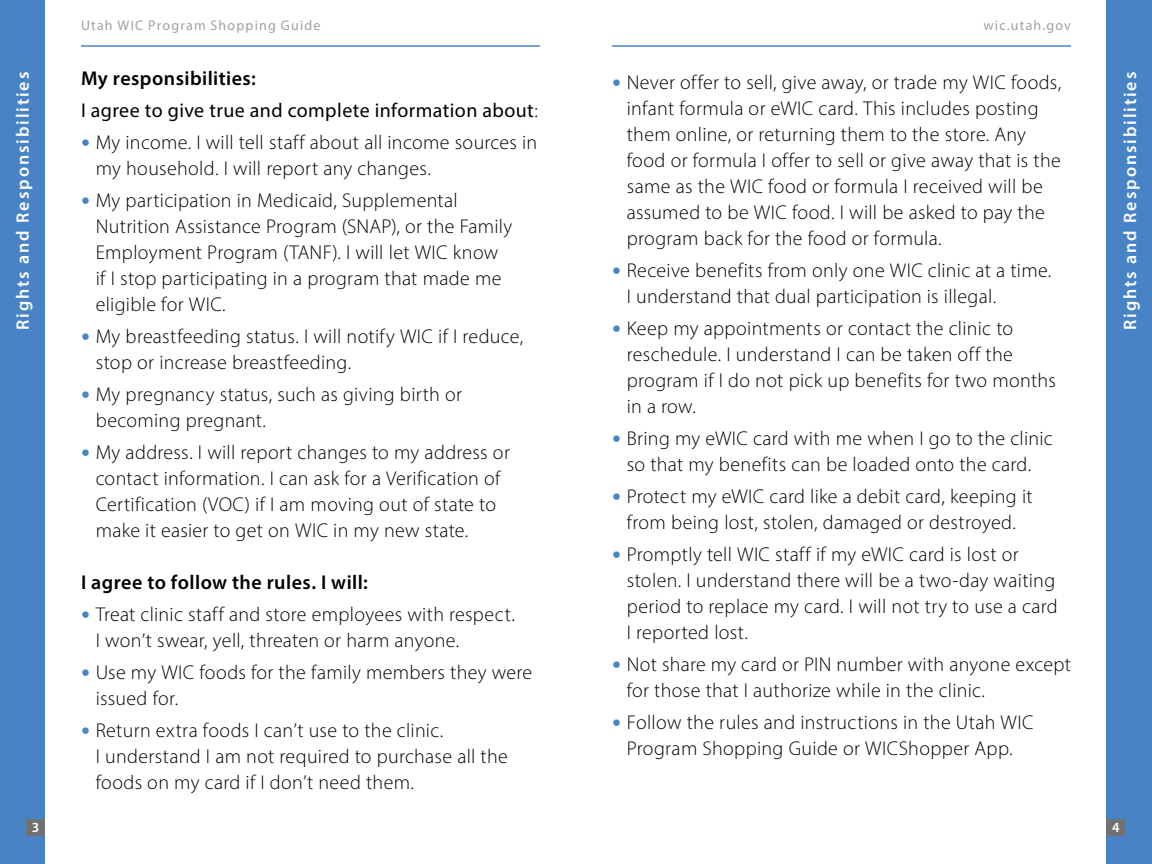
<style>
.page{position:relative;width:1152px;height:864px;background:#fff}
.page>*{position:absolute;margin:0;border:0;box-sizing:border-box;transform-origin:0 0}
.t1{font:300 20px/26px "Myriad Pro";letter-spacing:.015em;color:#000}
.t2{font:20px/32px "Myriad Pro";letter-spacing:.02em;color:#000}
.t3{font:600 20px "Myriad Pro";letter-spacing:.02em;color:#000}
.t4{font:600 18px "Myriad Pro";letter-spacing:.105em;color:#fff}
.t5{font:14px "Myriad Pro";letter-spacing:.085em;color:#a1a1a4}
.t6{font:600 14px "Myriad Pro";color:#fff}
.s1{font-weight:600}
.s2{font-weight:300}
.s3{font-family:"Helvetica Neue";font-size:18px;color:#4884c5}
</style>
<div class="page">
<hr style="left:81px;top:45px;width:459px;height:2px;background:#4884c5">
<hr style="left:612px;top:45px;width:459px;height:2px;background:#4884c5">
<div style="left:1107px;top:0;width:45px;height:864px;background:#4884c5"></div>
<div style="left:0;top:0;width:45px;height:864px;background:#4884c5"></div>
<div style="left:1107px;top:819px;width:18px;height:17px;background:#717073"></div>
<div style="left:26px;top:819px;width:19px;height:17px;background:#717073"></div>
<p class="t4" style="left:11px;top:330px;width:260px;rotate:-90deg">Rights and Responsibilities</p>
<p class="t5" style="left:81px;top:16px;width:241px">Utah WIC Program Shopping Guide</p>
<p class="t5" style="left:983px;top:16px;width:89px">wic.utah.gov</p>
<p class="t2" style="left:81px;top:62px;width:458px"><span class="s1">My responsibilities:<br></span>I agree to give true and complete information about<span class="s2">:</span></p>
<p class="t1" style="left:96px;top:129px;width:443px;text-indent:-15px"><span class="s3">•</span> My income. I will tell staff about all income sources in my household. I will report any changes.</p>
<p class="t1" style="left:96px;top:187px;width:418px;text-indent:-15px"><span class="s3">•</span> My participation in Medicaid, Supplemental Nutrition Assistance Program (SNAP), or the Family Employment Program (TANF). I will let WIC know if I stop participating in a program that made me eligible for WIC.</p>
<p class="t1" style="left:96px;top:323px;width:429px;text-indent:-15px"><span class="s3">•</span> My breastfeeding status. I will notify WIC if I reduce, stop or increase breastfeeding.</p>
<p class="t1" style="left:96px;top:381px;width:368px;text-indent:-15px"><span class="s3">•</span> My pregnancy status, such as giving birth or becoming pregnant.</p>
<p class="t1" style="left:96px;top:439px;width:416px;text-indent:-15px"><span class="s3">•</span> My address. I will report changes to my address or contact information. I can ask for a Verification of Certification (VOC) if I am moving out of state to make it easier to get on WIC in my new state.</p>
<p class="t3" style="left:81px;top:570px;width:289px">I agree to follow the rules. I will:</p>
<p class="t1" style="left:96px;top:601px;width:421px;text-indent:-15px"><span class="s3">•</span> Treat clinic staff and store employees with respect.<br>I won’t swear, yell, threaten or harm anyone.</p>
<p class="t1" style="left:96px;top:659px;width:438px;text-indent:-15px"><span class="s3">•</span> Use my WIC foods for the family members they were issued for.</p>
<p class="t1" style="left:96px;top:717px;width:414px;text-indent:-15px"><span class="s3">•</span> Return extra foods I can’t use to the clinic.<br>I understand I am not required to purchase all the foods on my card if I don’t need them.</p>
<p class="t1" style="left:627px;top:70px;width:436px;text-indent:-15px"><span class="s3">•</span> Never offer to sell, give away, or trade my WIC foods, infant formula or eWIC card. This includes posting them online, or returning them to the store. Any food or formula I offer to sell or give away that is the same as the WIC food or formula I received will be assumed to be WIC food. I will be asked to pay the program back for the food or formula.</p>
<p class="t1" style="left:627px;top:258px;width:426px;text-indent:-15px"><span class="s3">•</span> Receive benefits from only one WIC clinic at a time.<br>I understand that dual participation is illegal.</p>
<p class="t1" style="left:627px;top:316px;width:431px;text-indent:-15px"><span class="s3">•</span> Keep my appointments or contact the clinic to reschedule. I understand I can be taken off the program if I do not pick up benefits for two months in a row.</p>
<p class="t1" style="left:612px;top:426px;width:442px;text-align:center"><span class="s3">•</span> Bring my eWIC card with me when I go to the clinic so that my benefits can be loaded onto the card.</p>
<p class="t1" style="left:612px;top:484px;width:422px;text-align:center"><span class="s3">•</span> Protect my eWIC card like a debit card, keeping it from being lost, stolen, damaged or destroyed.</p>
<p class="t1" style="left:627px;top:542px;width:433px;text-indent:-15px"><span class="s3">•</span> Promptly tell WIC staff if my eWIC card is lost or stolen. I understand there will be a two-day waiting period to replace my card. I will not try to use a card I reported lost.</p>
<p class="t1" style="left:627px;top:652px;width:446px;text-indent:-15px"><span class="s3">•</span> Not share my card or PIN number with anyone except for those that I authorize while in the clinic.</p>
<p class="t1" style="left:612px;top:710px;width:423px;text-align:center"><span class="s3">•</span> Follow the rules and instructions in the Utah WIC<br>Program Shopping Guide or WICShopper App.</p>
<p class="t4" style="left:1119px;top:330px;width:260px;rotate:-90deg">Rights and Responsibilities</p>
<p class="t6" style="left:32px;top:818px;width:9px">3</p>
<p class="t6" style="left:1112px;top:818px;width:9px">4</p>
</div>
